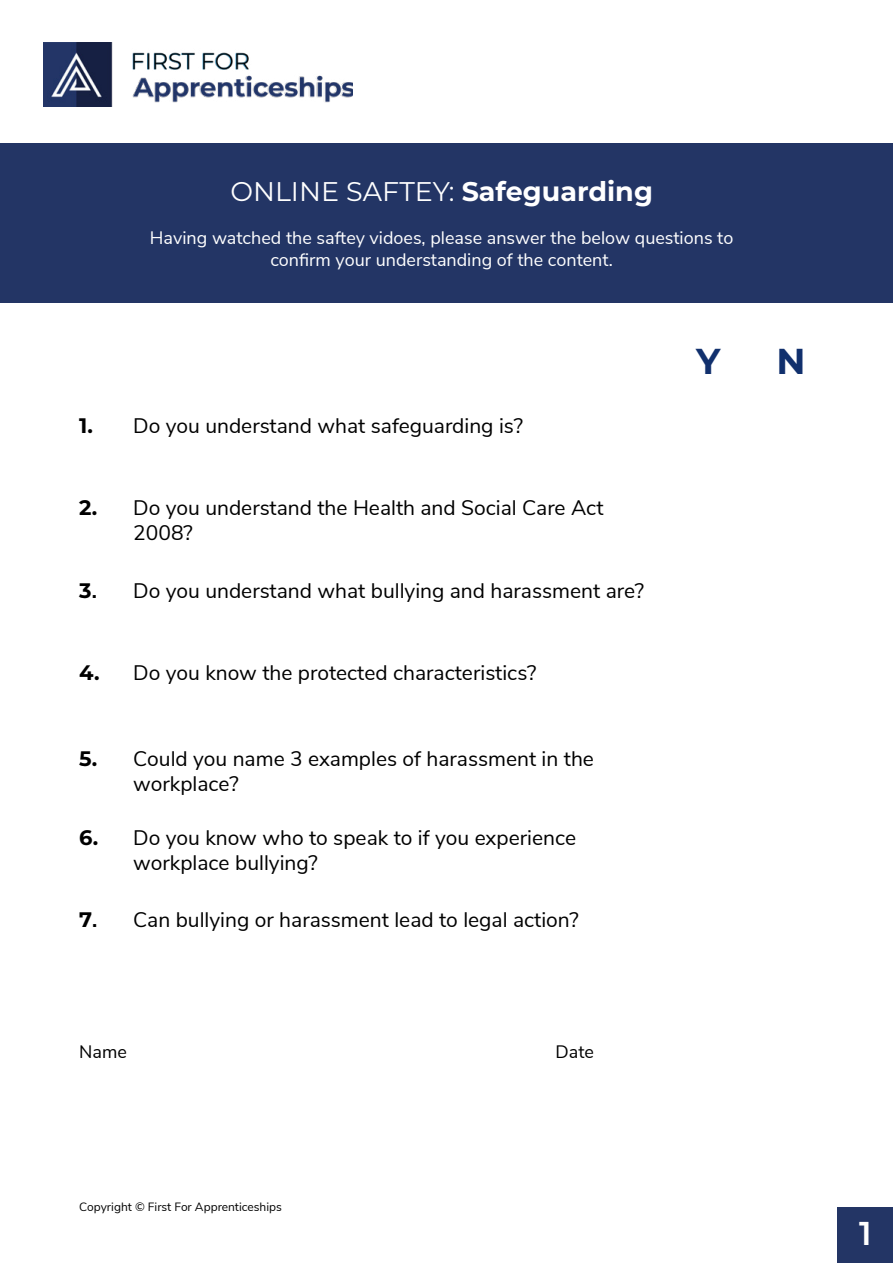
<style>
.page{position:relative;width:893px;height:1263px;background:#fff}
.page>*{position:absolute;margin:0;border:0;box-sizing:border-box;transform-origin:0 0}
.t1{font:700 36px "Montserrat";color:#11306d}
.t2{font:600 33px "Montserrat";color:#fff}
.t3{font:27px "Montserrat";color:#fff}
.t4{font:21px/25.2px "Nunito Sans";color:#000}
.t5{font:18px/21.6px "Nunito Sans";color:#fff;text-align:center}
.t6{font:18px "Nunito Sans";color:#000}
.t7{font:12px "Nunito Sans";color:#000}
.s1{font-weight:700}
.s2{font-family:"Montserrat";font-weight:700}
</style>
<div class="page">
<div style="left:0;top:143px;width:893px;height:160px;background:#233565"></div>
<img style="left:43px;top:43px;width:310px;height:63px">
<div style="left:838px;top:1208px;width:55px;height:55px;background:#233565"></div>
<p class="t3" style="left:230px;top:173px;width:424px">ONLINE SAFTEY: <span class="s1">Safeguarding</span></p>
<p class="t5" style="left:150px;top:228px;width:585px">Having watched the saftey vidoes, please answer the below questions to confirm your understanding of the content.</p>
<p class="t4" style="left:79px;top:413px;width:445px"><span class="s2">1.</span> Do you understand what safeguarding is?</p>
<p class="t4" style="left:133px;top:496px;width:472px;text-indent:-54px"><span class="s2">2.</span> Do you understand the Health and Social Care Act<br>2008?</p>
<p class="t4" style="left:79px;top:578px;width:566px"><span class="s2">3</span><span class="s1">.</span> Do you understand what bullying and harassment are?</p>
<p class="t4" style="left:79px;top:660px;width:459px"><span class="s2">4.</span> Do you know the protected characteristics?</p>
<p class="t4" style="left:133px;top:746px;width:462px;text-indent:-54px"><span class="s2">5.</span> Could you name 3 examples of harassment in the workplace?</p>
<p class="t4" style="left:133px;top:825px;width:444px;text-indent:-54px"><span class="s2">6.</span> Do you know who to speak to if you experience workplace bullying?</p>
<p class="t4" style="left:79px;top:908px;width:501px"><span class="s2">7</span><span class="s1">.</span> Can bullying or harassment lead to legal action?</p>
<p class="t6" style="left:79px;top:1040px;width:49px">Name</p>
<p class="t6" style="left:556px;top:1040px;width:40px">Date</p>
<h1 class="t1" style="left:696px;top:335px;width:26px">Y</h1>
<h1 class="t1" style="left:776px;top:335px;width:31px">N</h1>
<p class="t7" style="left:79px;top:1198px;width:204px">Copyright © First For Apprenticeships</p>
<h2 class="t2" style="left:859px;top:1210px;width:14px">1</h2>
</div>
